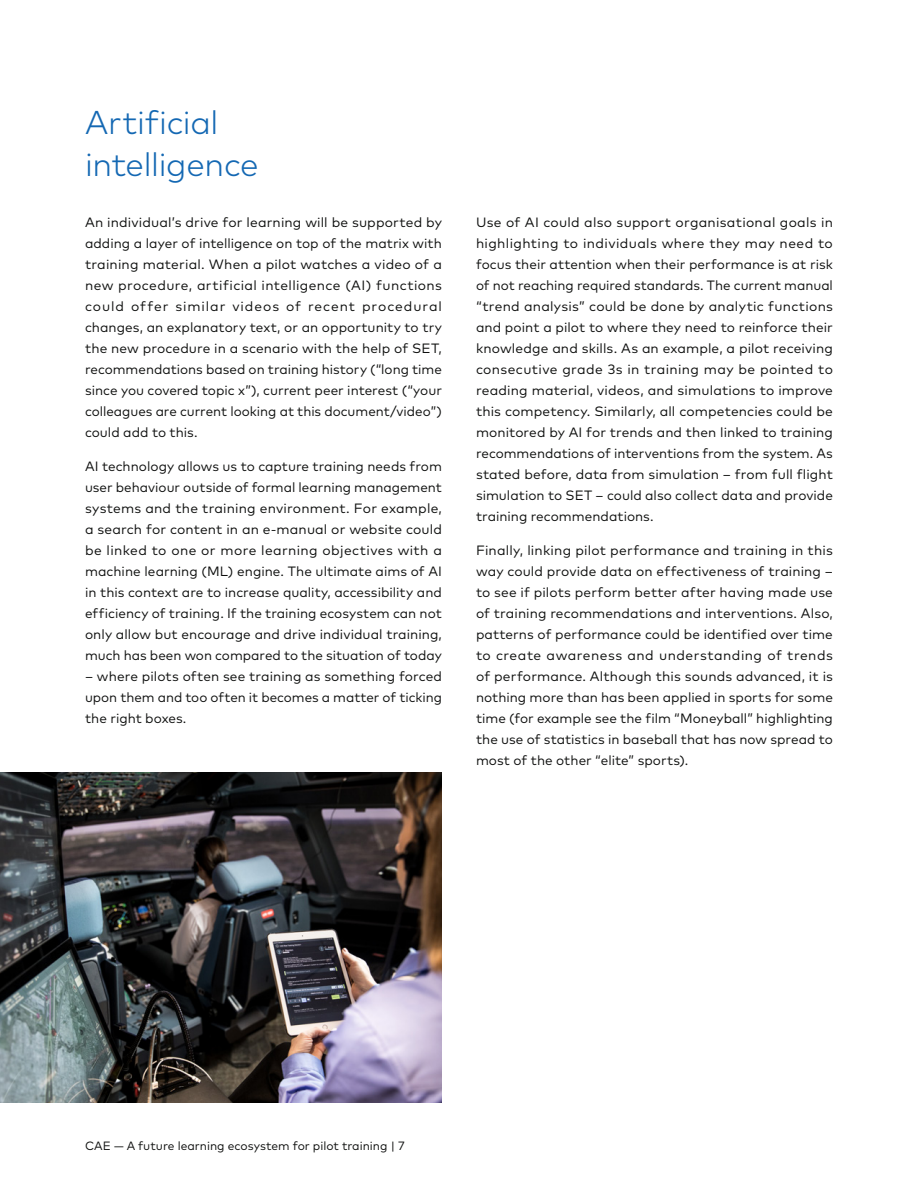
<style>
.page{position:relative;width:918px;height:1188px;background:#fff}
.page>*{position:absolute;margin:0;border:0;box-sizing:border-box;transform-origin:0 0}
.titres{font:300 33px/42px "Mark Pro";letter-spacing:-.01em;color:#1468b3}
.texte_courant_v{font:13.5px/21px "Mark Pro";color:#0e0f0e;text-align:justify}
.t1{font:12px "Mark Pro";color:#0e0f0e}
</style>
<div class="page">
<img style="left:0;top:773px;width:442px;height:330px">
<p class="titres" style="left:85px;top:99px;width:175px">Artificial intelligence</p>
<p class="texte_courant_v" style="left:85px;top:210px;width:358px">An individual’s drive for learning will be supported by adding a layer of intelligence on top of the matrix with training material. When a pilot watches a video of a new procedure, artificial intelligence (AI) functions could offer similar videos of recent procedural changes, an explanatory text, or an opportunity to try the new procedure in a scenario with the help of SET, recommendations based on training history (“long time since you covered topic x”), current peer interest (“your colleagues are current looking at this document/video”) could add to this.</p>
<p class="texte_courant_v" style="left:85px;top:455px;width:358px">AI technology allows us to capture training needs from user behaviour outside of formal learning management systems and the training environment. For example, a search for content in an e-manual or website could be linked to one or more learning objectives with a machine learning (ML) engine. The ultimate aims of AI in this context are to increase quality, accessibility and efficiency of training. If the training ecosystem can not only allow but encourage and drive individual training, much has been won compared to the situation of today</p>
<p class="texte_courant_v" style="left:85px;top:665px;width:358px">– where pilots often see training as something forced upon them and too often it becomes a matter of ticking the right boxes.</p>
<p class="texte_courant_v" style="left:476px;top:210px;width:358px">Use of AI could also support organisational goals in highlighting to individuals where they may need to focus their attention when their performance is at risk of not reaching required standards. The current manual “trend analysis” could be done by analytic functions and point a pilot to where they need to reinforce their knowledge and skills. As an example, a pilot receiving consecutive grade 3s in training may be pointed to reading material, videos, and simulations to improve this competency. Similarly, all competencies could be monitored by AI for trends and then linked to training recommendations of interventions from the system. As stated before, data from simulation – from full flight simulation to SET – could also collect data and provide training recommendations.</p>
<p class="texte_courant_v" style="left:476px;top:539px;width:358px">Finally, linking pilot performance and training in this way could provide data on effectiveness of training – to see if pilots perform better after having made use of training recommendations and interventions. Also, patterns of performance could be identified over time to create awareness and understanding of trends of performance. Although this sounds advanced, it is nothing more than has been applied in sports for some time (for example see the film “Moneyball” highlighting the use of statistics in baseball that has now spread to most of the other “elite” sports).</p>
<p class="t1" style="left:85px;top:1137px;width:321px">CAE — A future learning ecosystem for pilot training | 7</p>
</div>
